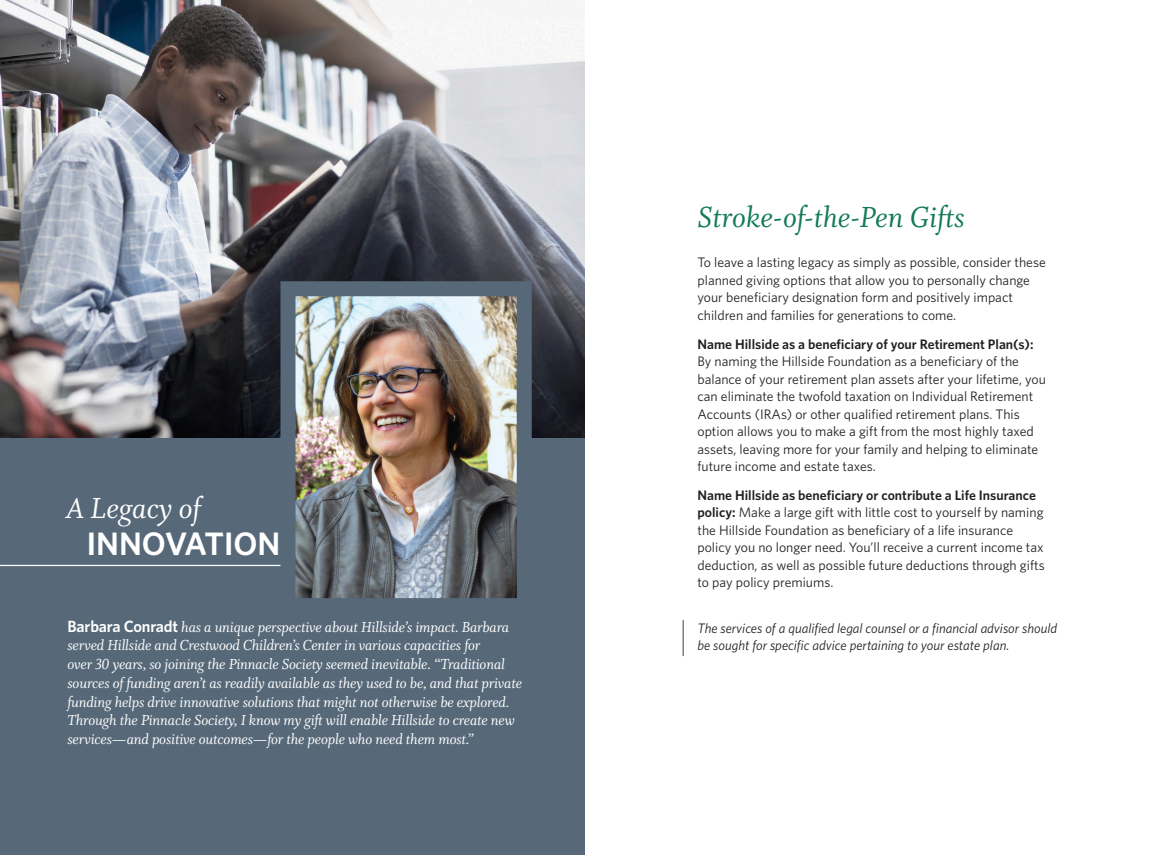
<style>
.page{position:relative;width:1170px;height:855px;background:#fff}
.page>*{position:absolute;margin:0;border:0;box-sizing:border-box;transform-origin:0 0}
.t1{font:32.5px "Whitman Italic LF";color:#117a56}
.t2{font:600 32.5px "Whitney";color:#fff}
.t3{font:32.5px "Whitman Italic LF";color:#fff}
.t4{font:16.25px/18.8px "Whitman Italic LF";letter-spacing:-.01em;color:#fff}
.t5{font:13.75px/17.5px "Whitney";color:#231f20}
.t6{font:italic 13.75px/17.5px "Whitney";color:#231f20}
.s1{font-family:"Whitney";font-weight:600}
.s2{font-weight:600}
</style>
<div class="page">
<img style="left:0;top:0;width:585px;height:439px">
<div style="left:0;top:439px;width:585px;height:416px;background:#576979"></div>
<hr style="left:0;top:565px;width:281px;height:1px;background:#fff">
<hr style="left:683px;top:620px;width:1px;height:36px;background:#576979">
<img style="left:273px;top:274px;width:266px;height:325px">
<p class="t3" style="left:67px;top:490px;width:135px">A Legacy of</p>
<p class="t2" style="left:87px;top:522px;width:195px">INNOVATION</p>
<p class="t4" style="left:68px;top:618px;width:456px"><span class="s1">Barbara Conradt</span> has a unique perspective about Hillside’s impact. Barbara served Hillside and Crestwood Children’s Center in various capacities for<br>over 30 years, so joining the Pinnacle Society seemed inevitable. “Traditional sources of funding aren’t as readily available as they used to be, and that private funding helps drive innovative solutions that might not otherwise be explored.<br>Through the Pinnacle Society, I know my gift will enable Hillside to create new services—and positive outcomes—for the people who need them most.”</p>
<p class="t1" style="left:698px;top:200px;width:269px">Stroke-of-the-Pen Gifts</p>
<p class="t5" style="left:698px;top:253px;width:350px">To leave a lasting legacy as simply as possible, consider these planned giving options that allow you to personally change your beneficiary designation form and positively impact children and families for generations to come.</p>
<p class="t5" style="left:698px;top:335px;width:350px"><span class="s2">Name Hillside as a beneficiary of your Retirement Plan(s):<br></span>By naming the Hillside Foundation as a beneficiary of the balance of your retirement plan assets after your lifetime, you can eliminate the twofold taxation on Individual Retirement Accounts (IRAs) or other qualified retirement plans. This option allows you to make a gift from the most highly taxed assets, leaving more for your family and helping to eliminate future income and estate taxes.</p>
<p class="t5" style="left:698px;top:486px;width:349px"><span class="s2">Name Hillside as beneficiary or contribute a Life Insurance policy:</span> Make a large gift with little cost to yourself by naming the Hillside Foundation as beneficiary of a life insurance policy you no longer need. You’ll receive a current income tax deduction, as well as possible future deductions through gifts to pay policy premiums.</p>
<p class="t6" style="left:698px;top:619px;width:361px">The services of a qualified legal counsel or a financial advisor should be sought for specific advice pertaining to your estate plan.</p>
</div>
